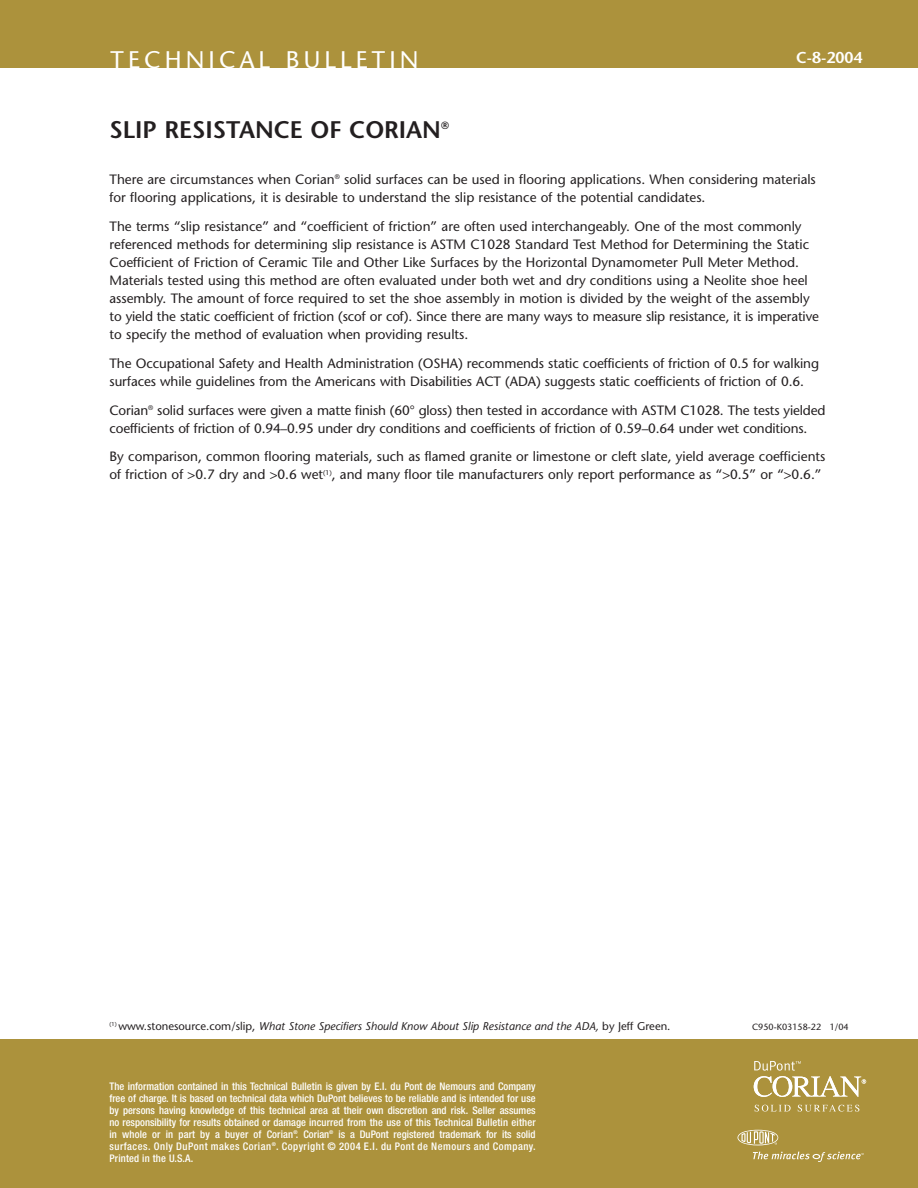
<style>
.page{position:relative;width:918px;height:1188px;background:#fff}
.page>*{position:absolute;margin:0;border:0;box-sizing:border-box;transform-origin:0 0}
.t1{font:600 24px "Stone Sans";color:#231f20}
.t2{font:24px "Stone Sans";letter-spacing:.17em;color:#fff}
.t3{font:600 15.75px "Stone Sans";color:#fff}
.t4{font:13.5px/18px "Stone Sans";color:#231f20}
.t5{font:italic 11.25px "Stone Sans";color:#231f20}
.t6{font:500 condensed 10.5px/12px "Helvetica Neue";letter-spacing:.05em;color:#fff;text-align:justify}
.t7{font:600 10.5px "Stone Sans";color:#231f20}
.t8{font:9px "Stone Sans";color:#231f20}
.s1{font-style:normal}
</style>
<div class="page">
<div style="left:0;top:1040px;width:918px;height:148px;background:#ac923c"></div>
<svg style="left:754px;top:1061px;width:112px;height:36px"></svg>
<svg style="left:755px;top:1105px;width:36px;height:7px"></svg>
<svg style="left:798px;top:1105px;width:61px;height:7px"></svg>
<svg style="left:737px;top:1130px;width:41px;height:15px"></svg>
<svg style="left:753px;top:1151px;width:111px;height:11px"></svg>
<div style="left:0;top:0;width:918px;height:68px;background:#ac923c"></div>
<h1 class="t2" style="left:111px;top:50px;width:309px">TECHNICAL BULLETIN</h1>
<p class="t3" style="left:796px;top:52px;width:68px">C-8-2004</p>
<h1 class="t1" style="left:110px;top:120px;width:333px">SLIP RESISTANCE OF CORIAN</h1>
<p class="t7" style="left:441px;top:121px;width:9px">®</p>
<p class="t4" style="left:110px;top:172px;width:708px">There are circumstances when Corian<sup>®</sup> solid surfaces can be used in flooring applications. When considering materials for flooring applications, it is desirable to understand the slip resistance of the potential candidates.</p>
<p class="t4" style="left:110px;top:219px;width:711px">The terms “slip resistance” and “coefficient of friction” are often used interchangeably. One of the most commonly referenced methods for determining slip resistance is ASTM C1028 Standard Test Method for Determining the Static Coefficient of Friction of Ceramic Tile and Other Like Surfaces by the Horizontal Dynamometer Pull Meter Method.<br>Materials tested using this method are often evaluated under both wet and dry conditions using a Neolite shoe heel assembly. The amount of force required to set the shoe assembly in motion is divided by the weight of the assembly to yield the static coefficient of friction (scof or cof). Since there are many ways to measure slip resistance, it is imperative to specify the method of evaluation when providing results.</p>
<p class="t4" style="left:110px;top:356px;width:711px">The Occupational Safety and Health Administration (OSHA) recommends static coefficients of friction of 0.5 for walking surfaces while guidelines from the Americans with Disabilities ACT (ADA) suggests static coefficients of friction of 0.6.</p>
<p class="t4" style="left:109px;top:402px;width:718px">Corian<sup>®</sup> solid surfaces were given a matte finish (60° gloss) then tested in accordance with ASTM C1028. The tests yielded coefficients of friction of 0.94–0.95 under dry conditions and coefficients of friction of 0.59–0.64 under wet conditions.</p>
<p class="t4" style="left:109px;top:449px;width:717px">By comparison, common flooring materials, such as flamed granite or limestone or cleft slate, yield average coefficients of friction of &gt;0.7 dry and &gt;0.6 wet<sup>(1)</sup>, and many floor tile manufacturers only report performance as “&gt;0.5” or “&gt;0.6.”</p>
<p class="t5" style="left:110px;top:1021px;width:563px"><sup>(1)</sup> <span class="s1">www.stonesource.com/slip,</span> What Stone Specifiers Should Know About Slip Resistance and the ADA, <span class="s1">by Jeff Green.</span></p>
<p class="t6" style="left:109px;top:1081px;width:428px">The information contained in this Technical Bulletin is given by E.I. du Pont de Nemours and Company free of charge. It is based on technical data which DuPont believes to be reliable and is intended for use by persons having knowledge of this technical area at their own discretion and risk. Seller assumes no responsibility for results obtained or damage incurred from the use of this Technical Bulletin either in whole or in part by a buyer of Corian<sup>®</sup>. Corian<sup>®</sup> is a DuPont registered trademark for its solid surfaces. Only DuPont makes Corian<sup>®</sup>. Copyright © 2004 E.I. du Pont de Nemours and Company.<br>Printed in the U.S.A.</p>
<p class="t8" style="left:752px;top:1023px;width:98px">C950-K03158-22 1/04</p>
</div>
